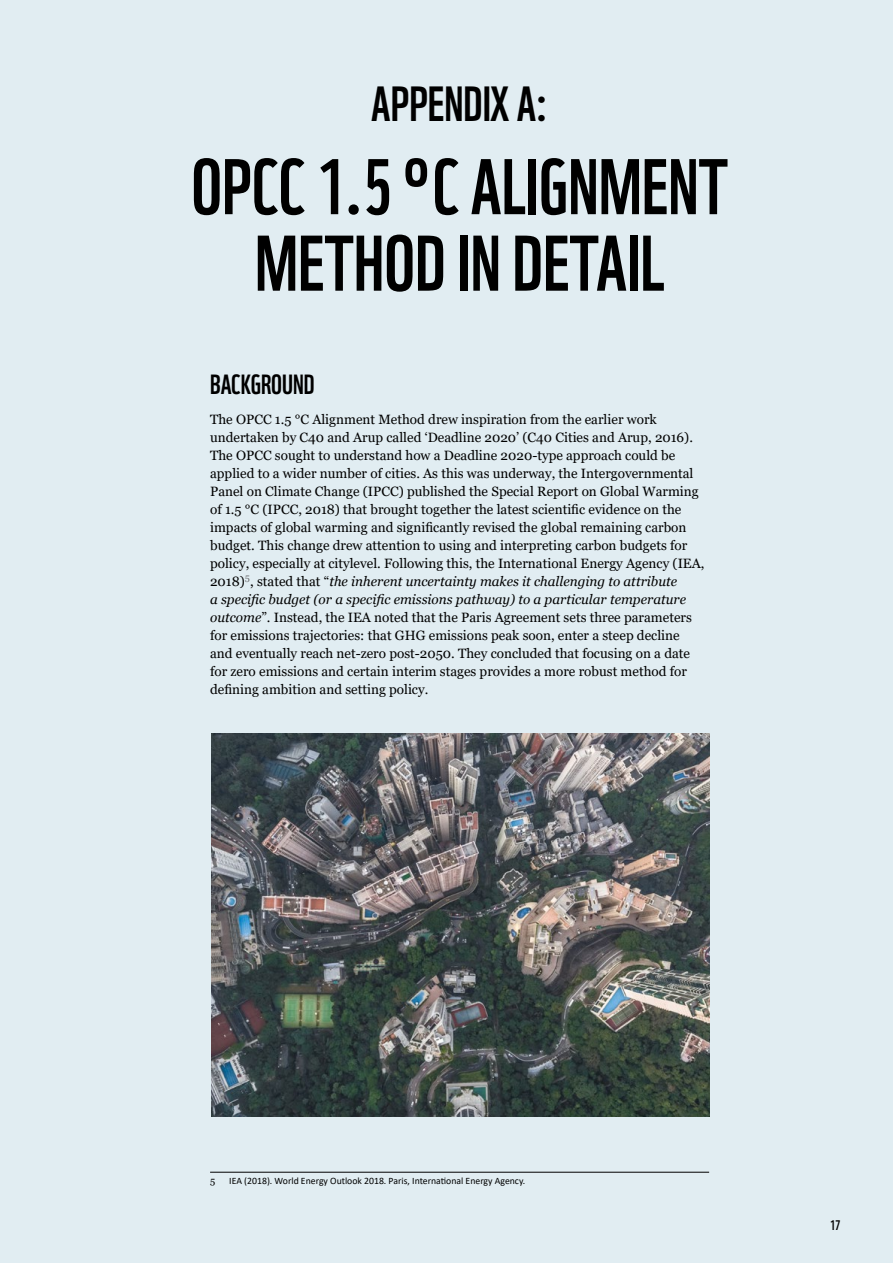
<style>
.page{position:relative;width:893px;height:1263px;background:#e1edf2}
.page>*{position:absolute;margin:0;border:0;box-sizing:border-box;transform-origin:0 0}
.t1{font:76.5px/76.5px "WWF";color:#000;text-align:center}
.t2{font:48px "WWF";color:#000}
.t3{font:27px "WWF";color:#000}
.t4{font:13.5px/18px "Georgia";color:#000}
.t5{font:13.5px "WWF";color:#000}
.t6{font:9.75px "Calibri";color:#000}
.t7{font:9.75px "Georgia";color:#000}
.s1{font-style:italic}
</style>
<div class="page">
<hr style="left:210px;top:1172px;width:499px;height:1px;background:#000">
<img style="left:211px;top:733px;width:498px;height:383px">
<h2 class="t2" style="left:371px;top:66px;width:178px">APPENDIX A:</h2>
<h1 class="t1" style="left:191px;top:141px;width:538px">OPCC 1.5 °C ALIGNMENT<br>METHOD IN DETAIL</h1>
<h3 class="t3" style="left:210px;top:363px;width:106px">BACKGROUND</h3>
<p class="t4" style="left:210px;top:411px;width:496px">The OPCC 1.5 °C Alignment Method drew inspiration from the earlier work undertaken by C40 and Arup called ‘Deadline 2020’ (C40 Cities and Arup, 2016).<br>The OPCC sought to understand how a Deadline 2020-type approach could be applied to a wider number of cities. As this was underway, the Intergovernmental Panel on Climate Change (IPCC) published the Special Report on Global Warming of 1.5 °C (IPCC, 2018) that brought together the latest scientific evidence on the impacts of global warming and significantly revised the global remaining carbon budget. This change drew attention to using and interpreting carbon budgets for policy, especially at citylevel. Following this, the International Energy Agency (IEA, 2018)<sup>5</sup>, stated that “<span class="s1">the inherent uncertainty makes it challenging to attribute<br>a specific budget (or a specific emissions pathway) to a particular temperature outcome</span>”. Instead, the IEA noted that the Paris Agreement sets three parameters for emissions trajectories: that GHG emissions peak soon, enter a steep decline and eventually reach net-zero post-2050. They concluded that focusing on a date for zero emissions and certain interim stages provides a more robust method for defining ambition and setting policy.</p>
<p class="t7" style="left:210px;top:1175px;width:7px">5</p>
<p class="t6" style="left:229px;top:1174px;width:297px">IEA (2018). World Energy Outlook 2018. Paris, International Energy Agency.</p>
<p class="t5" style="left:830px;top:1215px;width:12px">17</p>
</div>
